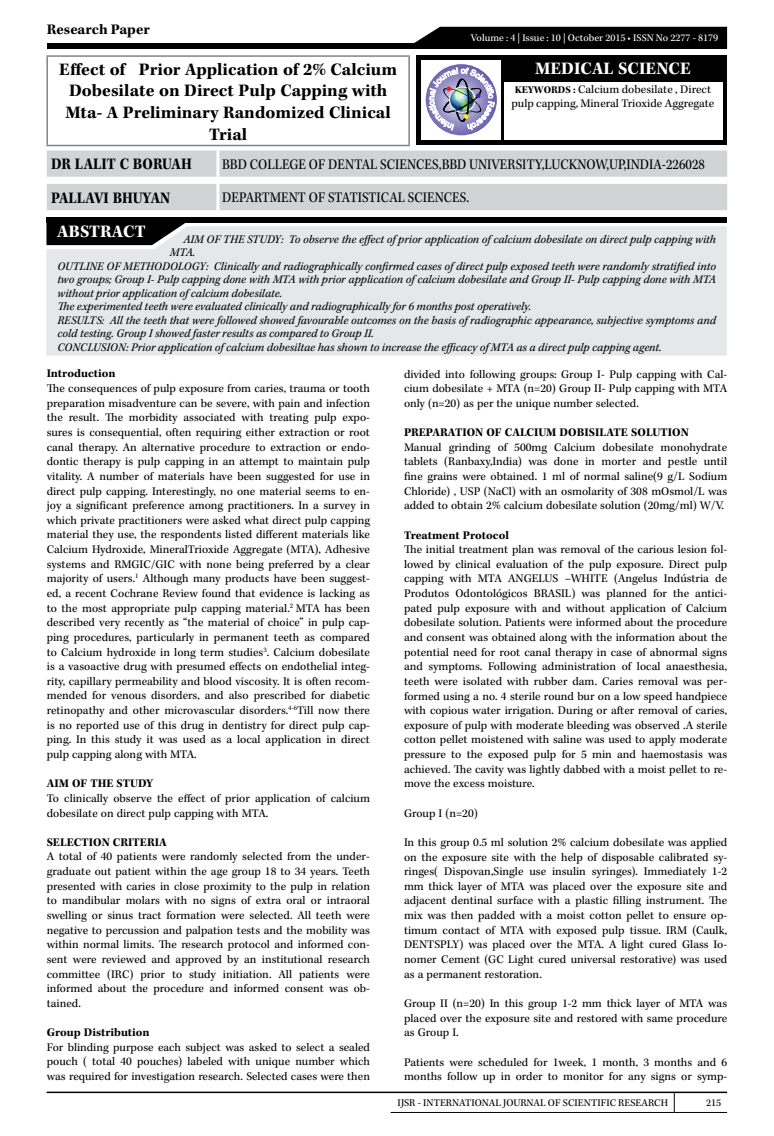
<style>
.page{position:relative;width:774px;height:1136px;background:#fff}
.page>*{position:absolute;margin:0;border:0;box-sizing:border-box;transform-origin:0 0}
.t1{font:700 18px/21.6px "Kepler Std";color:#000;text-align:center}
.t2{font:700 18px "Kepler Std";letter-spacing:.005em;color:#fff}
.t3{font:700 16.5px "Kepler Std";letter-spacing:-.005em;color:#000;scale:.9 1}
.t4{font:15px "Kepler Std";color:#000;scale:.9 1}
.t5{font:700 15px "Kepler Std";color:#000}
.t6{font:12px/14.7px "Kepler Std";color:#000;text-align:justify}
.t7{font:italic 12px "Kepler Std";color:#000}
.t8{font:700 12px "Kepler Std";color:#000}
.t9{font:10.5px "Kepler Std";color:#000}
.t10{font:10.5px "Kepler Std";color:#fff}
.s1{font-weight:700;font-size:10.5px}
</style>
<div class="page">
<hr style="left:47px;top:1091px;width:680px;height:1px;background:#000">
<svg style="left:674px;top:1092px;width:1px;height:19px"></svg>
<hr style="left:391px;top:1111px;width:283px;height:1px;background:#000">
<hr style="left:674px;top:1111px;width:53px;height:1px;background:#000">
<div style="left:47px;top:43px;width:680px;height:6px;background:#000"></div>
<div style="left:414px;top:27px;width:313px;height:16px;background:#000"></div>
<div style="left:416px;top:55px;width:311px;height:90px;background:#000"></div>
<div style="left:421px;top:60px;width:80px;height:79px;background:#fff"></div>
<svg style="left:426px;top:64px;width:71px;height:71px"></svg>
<img style="left:429px;top:68px;width:65px;height:62px">
<div style="left:504px;top:82px;width:219px;height:57px;background:#fff"></div>
<svg style="left:47px;top:150px;width:680px;height:27px;background:#d2d4d5"></svg>
<hr style="left:216px;top:150px;width:3px;height:27px;background:#fff">
<div style="left:47px;top:184px;width:680px;height:26px;background:#d1d3d4"></div>
<hr style="left:216px;top:184px;width:3px;height:26px;background:#fff">
<hr style="left:46px;top:55px;width:364px;height:2px;background:#808285">
<hr style="left:46px;top:57px;width:2px;height:88px;background:#808285">
<hr style="left:408px;top:57px;width:2px;height:88px;background:#808285">
<hr style="left:46px;top:145px;width:364px;height:1px;background:#808285">
<svg style="left:46px;top:223px;width:139px;height:3px"></svg>
<div style="left:46px;top:226px;width:681px;height:129px;background:#e6e7e8"></div>
<div style="left:46px;top:217px;width:681px;height:6px;background:#000"></div>
<p class="t5" style="left:47px;top:21px;width:104px">Research Paper</p>
<h1 class="t1" style="left:59px;top:59px;width:339px">Effect of Prior Application of 2% Calcium<br>Dobesilate on Direct Pulp Capping with<br>Mta- A Preliminary Randomized Clinical<br>Trial</h1>
<p class="t10" style="left:471px;top:32px;width:249px">Volume : 4 | Issue : 10 | October 2015 • ISSN No 2277 - 8179</p>
<h1 class="t2" style="left:535px;top:59px;width:157px">MEDICAL SCIENCE</h1>
<p class="t6" style="left:511px;top:83px;width:204px;line-height:13.5px"><span class="s1">KEYWORDS :</span> Calcium dobesilate , Direct pulp capping, Mineral Trioxide Aggregate</p>
<h2 class="t3" style="left:51px;top:154px;width:158px">DR LALIT C BORUAH</h2>
<p class="t4" style="left:222px;top:155px;width:538px">BBD COLLEGE OF DENTAL SCIENCES,BBD UNIVERSITY,LUCKNOW,UP,INDIA-226028</p>
<h2 class="t3" style="left:51px;top:188px;width:134px">PALLAVI BHUYAN</h2>
<p class="t4" style="left:222px;top:189px;width:276px">DEPARTMENT OF STATISTICAL SCIENCES.</p>
<h1 class="t2" style="left:57px;top:221px;width:90px">ABSTRACT</h1>
<p class="t7" style="left:183px;top:232px;width:534px">AIM OF THE STUDY: To observe the effect of prior application of calcium dobesilate on direct pulp capping with</p>
<p class="t7" style="left:170px;top:245px;width:27px">MTA.</p>
<p class="t7" style="left:57px;top:259px;width:660px">OUTLINE OF METHODOLOGY: Clinically and radiographically confirmed cases of direct pulp exposed teeth were randomly stratified into</p>
<p class="t7" style="left:57px;top:272px;width:660px">two groups; Group I- Pulp capping done with MTA with prior application of calcium dobesilate and Group II- Pulp capping done with MTA</p>
<p class="t7" style="left:57px;top:286px;width:226px">without prior application of calcium dobesilate.</p>
<p class="t7" style="left:57px;top:299px;width:475px">The experimented teeth were evaluated clinically and radiographically for 6 months post operatively.</p>
<p class="t7" style="left:57px;top:313px;width:660px">RESULTS: All the teeth that were followed showed favourable outcomes on the basis of radiographic appearance, subjective symptoms and</p>
<p class="t7" style="left:57px;top:326px;width:318px">cold testing. Group I showed faster results as compared to Group II.</p>
<p class="t7" style="left:57px;top:340px;width:606px">CONCLUSION: Prior application of calcium dobesiltae has shown to increase the efficacy of MTA as a direct pulp capping agent.</p>
<p class="t8" style="left:47px;top:367px;width:70px">Introduction</p>
<p class="t6" style="left:47px;top:381px;width:325px">The consequences of pulp exposure from caries, trauma or tooth preparation misadventure can be severe, with pain and infection the result. The morbidity associated with treating pulp expo&shy;sures is consequential, often requiring either extraction or root canal therapy. An alternative procedure to extraction or endo&shy;dontic therapy is pulp capping in an attempt to maintain pulp vitality. A number of materials have been suggested for use in direct pulp capping. Interestingly, no one material seems to en&shy;joy a significant preference among practitioners. In a survey in which private practitioners were asked what direct pulp capping material they use, the respondents listed different materials like Calcium Hydroxide, MineralTrioxide Aggregate (MTA), Adhesive systems and RMGIC/GIC with none being preferred by a clear majority of users.<sup>1</sup> Although many products have been suggest&shy;ed, a recent Cochrane Review found that evidence is lacking as to the most appropriate pulp capping material.<sup>2</sup> MTA has been described very recently as “the material of choice” in pulp cap&shy;ping procedures, particularly in permanent teeth as compared to Calcium hydroxide in long term studies<sup>3</sup>. Calcium dobesilate is a vasoactive drug with presumed effects on endothelial integ&shy;rity, capillary permeability and blood viscosity. It is often recom&shy;mended for venous disorders, and also prescribed for diabetic retinopathy and other microvascular disorders.<sup>4-6</sup>Till now there is no reported use of this drug in dentistry for direct pulp cap&shy;ping. In this study it was used as a local application in direct pulp capping along with MTA.</p>
<p class="t8" style="left:47px;top:776px;width:108px">AIM OF THE STUDY</p>
<p class="t6" style="left:47px;top:791px;width:325px">To clinically observe the effect of prior application of calcium dobesilate on direct pulp capping with MTA.</p>
<p class="t8" style="left:47px;top:835px;width:121px">SELECTION CRITERIA</p>
<p class="t6" style="left:47px;top:849px;width:325px">A total of 40 patients were randomly selected from the under&shy;graduate out patient within the age group 18 to 34 years. Teeth presented with caries in close proximity to the pulp in relation to mandibular molars with no signs of extra oral or intraoral swelling or sinus tract formation were selected. All teeth were negative to percussion and palpation tests and the mobility was within normal limits. The research protocol and informed con&shy;sent were reviewed and approved by an institutional research committee (IRC) prior to study initiation. All patients were informed about the procedure and informed consent was ob&shy;tained.</p>
<p class="t8" style="left:47px;top:1025px;width:104px">Group Distribution</p>
<p class="t6" style="left:47px;top:1039px;width:325px">For blinding purpose each subject was asked to select a sealed pouch ( total 40 pouches) labeled with unique number which was required for investigation research. Selected cases were then</p>
<p class="t6" style="left:404px;top:367px;width:325px">divided into following groups: Group I- Pulp capping with Cal&shy;cium dobesilate + MTA (n=20) Group II- Pulp capping with MTA only (n=20) as per the unique number selected.</p>
<p class="t8" style="left:404px;top:425px;width:286px">PREPARATION OF CALCIUM DOBISILATE SOLUTION</p>
<p class="t6" style="left:404px;top:440px;width:325px">Manual grinding of 500mg Calcium dobesilate monohydrate tablets (Ranbaxy,India) was done in morter and pestle until fine grains were obtained. 1 ml of normal saline(9 g/L Sodium Chloride) , USP (NaCl) with an osmolarity of 308 mOsmol/L was added to obtain 2% calcium dobesilate solution (20mg/ml) W/V.</p>
<p class="t8" style="left:404px;top:528px;width:106px">Treatment Protocol</p>
<p class="t6" style="left:404px;top:542px;width:325px">The initial treatment plan was removal of the carious lesion fol&shy;lowed by clinical evaluation of the pulp exposure. Direct pulp capping with MTA ANGELUS –WHITE (Angelus Indústria de Produtos Odontológicos BRASIL) was planned for the antici&shy;pated pulp exposure with and without application of Calcium dobesilate solution. Patients were informed about the procedure and consent was obtained along with the information about the potential need for root canal therapy in case of abnormal signs and symptoms. Following administration of local anaesthesia, teeth were isolated with rubber dam. Caries removal was per&shy;formed using a no. 4 sterile round bur on a low speed handpiece with copious water irrigation. During or after removal of caries, exposure of pulp with moderate bleeding was observed .A sterile cotton pellet moistened with saline was used to apply moderate pressure to the exposed pulp for 5 min and haemostasis was achieved. The cavity was lightly dabbed with a moist pellet to re&shy;move the excess moisture.</p>
<p class="t6" style="left:404px;top:806px;width:75px">Group I (n=20)</p>
<p class="t6" style="left:404px;top:835px;width:325px">In this group 0.5 ml solution 2% calcium dobesilate was applied on the exposure site with the help of disposable calibrated sy&shy;ringes( Dispovan,Single use insulin syringes). Immediately 1-2 mm thick layer of MTA was placed over the exposure site and adjacent dentinal surface with a plastic filling instrument. The mix was then padded with a moist cotton pellet to ensure op&shy;timum contact of MTA with exposed pulp tissue. IRM (Caulk, DENTSPLY) was placed over the MTA. A light cured Glass Io&shy;nomer Cement (GC Light cured universal restorative) was used as a permanent restoration.</p>
<p class="t6" style="left:404px;top:996px;width:325px">Group II (n=20) In this group 1-2 mm thick layer of MTA was placed over the exposure site and restored with same procedure as Group I.</p>
<p class="t6" style="left:404px;top:1054px;width:325px">Patients were scheduled for 1week, 1 month, 3 months and 6 months follow up in order to monitor for any signs or symp-</p>
<p class="t9" style="left:398px;top:1097px;width:272px">IJSR - INTERNATIONAL JOURNAL OF SCIENTIFIC RESEARCH</p>
<p class="t9" style="left:706px;top:1097px;width:17px">215</p>
</div>
